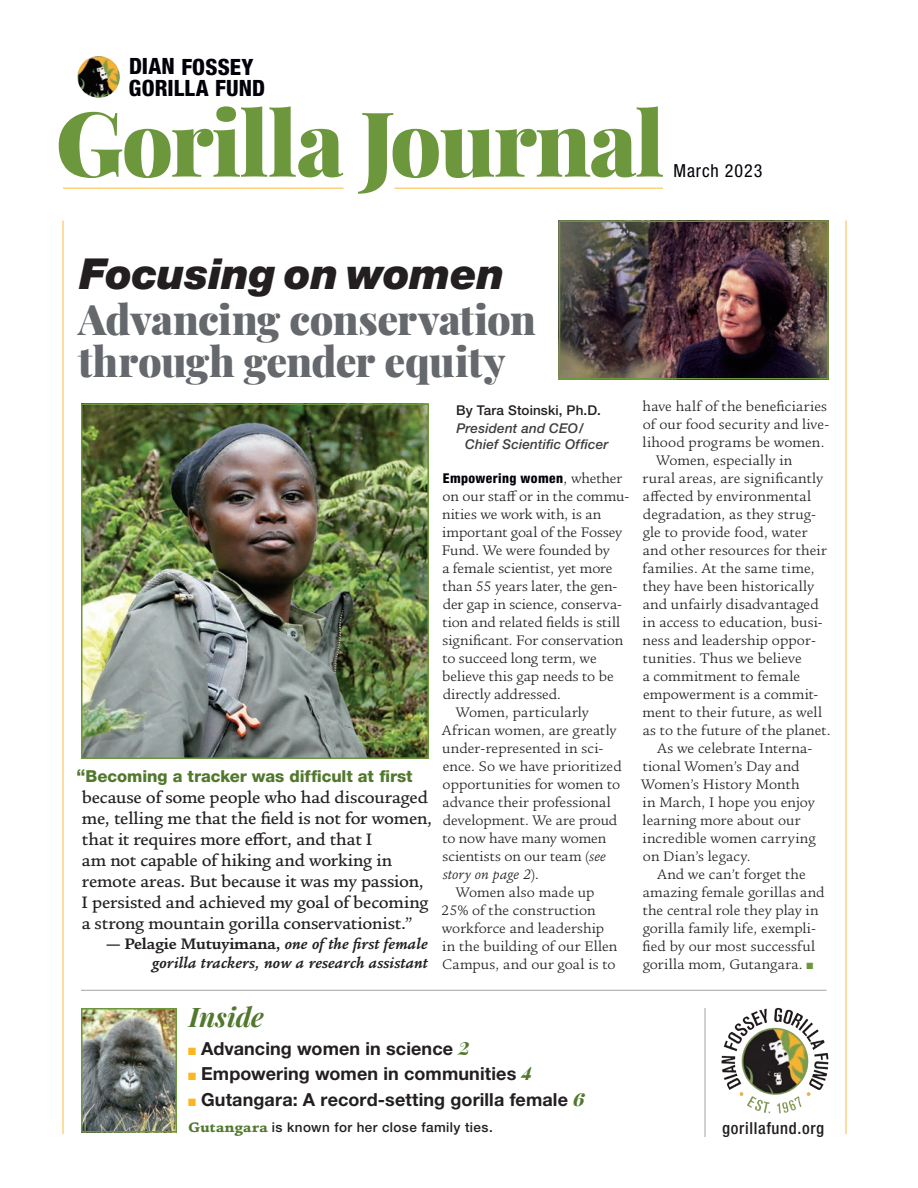
<style>
.page{position:relative;width:918px;height:1188px;background:#fff}
.page>*{position:absolute;margin:0;border:0;box-sizing:border-box;transform-origin:0 0}
.t1{font:90px "Playfair Display";letter-spacing:-.02em;color:#6d973d}
.t2{font:italic 900 42.75px "Helvetica Neue LT Std";letter-spacing:-.01em;color:#231f20}
.Hedline-Main{font:41.25px/42px "Playfair Display";letter-spacing:-.015em;color:#65686c}
.TOC-_Inside{font:italic 27px "Playfair Display";color:#52782e}
.t3{font:800 condensed 22.5px/21px "Helvetica Neue LT Std";letter-spacing:.005em;color:#000109}
.Display_Quote{font:500 18px/21px "Legacy Square ITC Pro";letter-spacing:-.01em;color:#231f20}
.TOC-article_title{font:700 18px "Helvetica Neue LT Std";letter-spacing:.005em;color:#231f20}
.t4{font:condensed 18px "Helvetica Neue LT Std";letter-spacing:.05em;color:#000109}
.t5{font:500 condensed 16.65px "Helvetica Neue LT Std";letter-spacing:.04em;color:#231f20}
.Display_Quote-Attrib{font:italic 700 16.5px/19.5px "Legacy Square ITC Pro";letter-spacing:.01em;color:#231f20;text-align:right}
.Display_Quote-2{font:800 16.5px "Helvetica Neue LT Std";letter-spacing:-.005em;color:#52782e}
.Body_Copy{font:15px/18px "Legacy Square ITC Pro";letter-spacing:.01em;color:#231f20}
.Body_Copy-No_Indent{font:15px/18px "Legacy Square ITC Pro";color:#231f20}
.Byline-job_title__et{font:italic 500 13.5px/15.8px "Helvetica Neue LT Std";letter-spacing:.015em;color:#3e3e3f}
.Cutlines{font:500 13.5px "Helvetica Neue LT Std";letter-spacing:.03em;color:#231f20}
.Body_Copy-No_Indent-2{font:800 condensed 13.5px "Helvetica Neue LT Std";letter-spacing:.025em;color:#000109}
.Byline{font:500 13.5px "Helvetica Neue LT Std";letter-spacing:.01em;color:#231f20}
.s1{font-size:18px}
.s2{font-style:normal}
.s3{font-family:"Legacy Square ITC Pro";font-weight:400;font-stretch:normal;font-size:15px;color:#231f20}
.s4{font-style:italic}
.s5{color:#6d973d}
.s6{color:#fcb71f}
.s7{font-family:"Playfair Display";font-weight:400;font-style:italic;color:#52782e}
.s8{font-family:"Legacy Square ITC Pro U Itra";font-weight:400;font-size:15px;color:#52782e}
</style>
<div class="page">
<hr style="left:63px;top:188px;width:281px;height:1px;background:#fed17f">
<hr style="left:394px;top:188px;width:269px;height:1px;background:#fed17f">
<img style="left:77px;top:56px;width:43px;height:42px">
<hr style="left:845px;top:220px;width:2px;height:914px;background:#fed17f">
<hr style="left:62px;top:220px;width:2px;height:914px;background:#fed17f">
<img style="left:721px;top:1007px;width:108px;height:107px">
<hr style="left:81px;top:990px;width:745px;height:1px;background:#a5a4a6">
<img style="left:84px;top:407px;width:342px;height:349px">
<div style="left:81px;top:404px;width:348px;height:355px;border:2px solid #6d973d"></div>
<hr style="left:705px;top:1008px;width:1px;height:129px;background:#a5a4a6">
<img style="left:562px;top:223px;width:264px;height:154px">
<div style="left:559px;top:220px;width:270px;height:160px;border:2px solid #6d973d"></div>
<img style="left:84px;top:1011px;width:90px;height:118px">
<div style="left:81px;top:1008px;width:96px;height:124px;border:2px solid #6d973d"></div>
<h3 class="t3" style="left:129px;top:56px;width:138px">DIAN FOSSEY<br>GORILLA FUND</h3>
<h1 class="t1" style="left:56px;top:72px;width:611px">Gorilla Journal</h1>
<p class="t4" style="left:674px;top:160px;width:90px">March 2023</p>
<p class="t2" style="left:80px;top:247px;width:426px">Focusing on women</p>
<p class="Hedline-Main" style="left:78px;top:295px;width:459px">Advancing conservation through gender equity</p>
<p class="Display_Quote-2" style="left:77px;top:767px;width:338px"><span class="s1">“</span>Becoming a tracker was difficult at first</p>
<p class="Display_Quote" style="left:82px;top:787px;width:352px">because of some people who had discouraged me, telling me that the field is not for women, that it requires more effort, and that I<br>am not capable of hiking and working in remote areas. But because it was my passion, I persisted and achieved my goal of becoming a strong mountain gorilla conservationist.”</p>
<p class="Display_Quote-Attrib" style="left:106px;top:934px;width:323px"><span class="s2">— Pelagie Mutuyimana,</span> one of the first female gorilla trackers, now a research assistant</p>
<p class="Byline" style="left:456px;top:402px;width:146px">By Tara Stoinski, Ph.D.</p>
<p class="Byline-job_title__et" style="left:465px;top:421px;width:145px;text-indent:-9px">President and CEO/<br>Chief Scientific Officer</p>
<p class="Body_Copy-No_Indent-2" style="left:443px;top:470px;width:181px">Empowering women<span class="s3">, whether</span></p>
<p class="Body_Copy-No_Indent" style="left:442px;top:487px;width:189px">on our staff or in the commu&shy;nities we work with, is an important goal of the Fossey<br>Fund. We were founded by<br>a female scientist, yet more than 55 years later, the gen&shy;der gap in science, conserva&shy;tion and related fields is still significant. For conservation to succeed long term, we believe this gap needs to be directly addressed.</p>
<p class="Body_Copy" style="left:442px;top:703px;width:181px;text-indent:14px">Women, particularly<br>African women, are greatly under-represented in sci&shy;ence. So we have prioritized opportunities for women to advance their professional development. We are proud to now have many women scientists on our team (<span class="s4">see story on page 2</span>).</p>
<p class="Body_Copy" style="left:442px;top:883px;width:177px;text-indent:14px">Women also made up<br>25% of the construction workforce and leadership in the building of our Ellen<br>Campus, and our goal is to</p>
<p class="Body_Copy" style="left:643px;top:397px;width:188px">have half of the beneficiaries of our food security and live&shy;lihood programs be women.</p>
<p class="Body_Copy" style="left:643px;top:451px;width:189px;text-indent:14px">Women, especially in<br>rural areas, are significantly affected by environmental degradation, as they strug&shy;gle to provide food, water and other resources for their families. At the same time, they have been historically and unfairly disadvantaged in access to education, busi&shy;ness and leadership oppor&shy;tunities. Thus we believe<br>a commitment to female empowerment is a commit&shy;ment to their future, as well as to the future of the planet.</p>
<p class="Body_Copy" style="left:641px;top:739px;width:176px;text-indent:16px">As we celebrate Interna&shy;tional Women’s Day and<br>Women’s History Month in March, I hope you enjoy learning more about our incredible women carrying on Dian’s legacy.</p>
<p class="Body_Copy" style="left:643px;top:865px;width:183px;text-indent:14px">And we can’t forget the amazing female gorillas and the central role they play in gorilla family life, exempli&shy;fied by our most successful gorilla mom, Gutangara. <span class="s5">■</span></p>
<p class="TOC-_Inside" style="left:189px;top:996px;width:77px">Inside</p>
<p class="TOC-article_title" style="left:188px;top:1037px;width:283px"><span class="s6">■</span> Advancing women in science <span class="s7">2</span></p>
<p class="TOC-article_title" style="left:188px;top:1063px;width:345px"><span class="s6">■</span> Empowering women in communities <span class="s7">4</span></p>
<p class="TOC-article_title" style="left:188px;top:1088px;width:398px"><span class="s6">■</span> Gutangara: A record-setting gorilla female <span class="s7">6</span></p>
<p class="Cutlines" style="left:188px;top:1119px;width:306px"><span class="s8">Gutangara</span> is known for her close family ties.</p>
<p class="t5" style="left:722px;top:1118px;width:104px">gorillafund.org</p>
</div>
